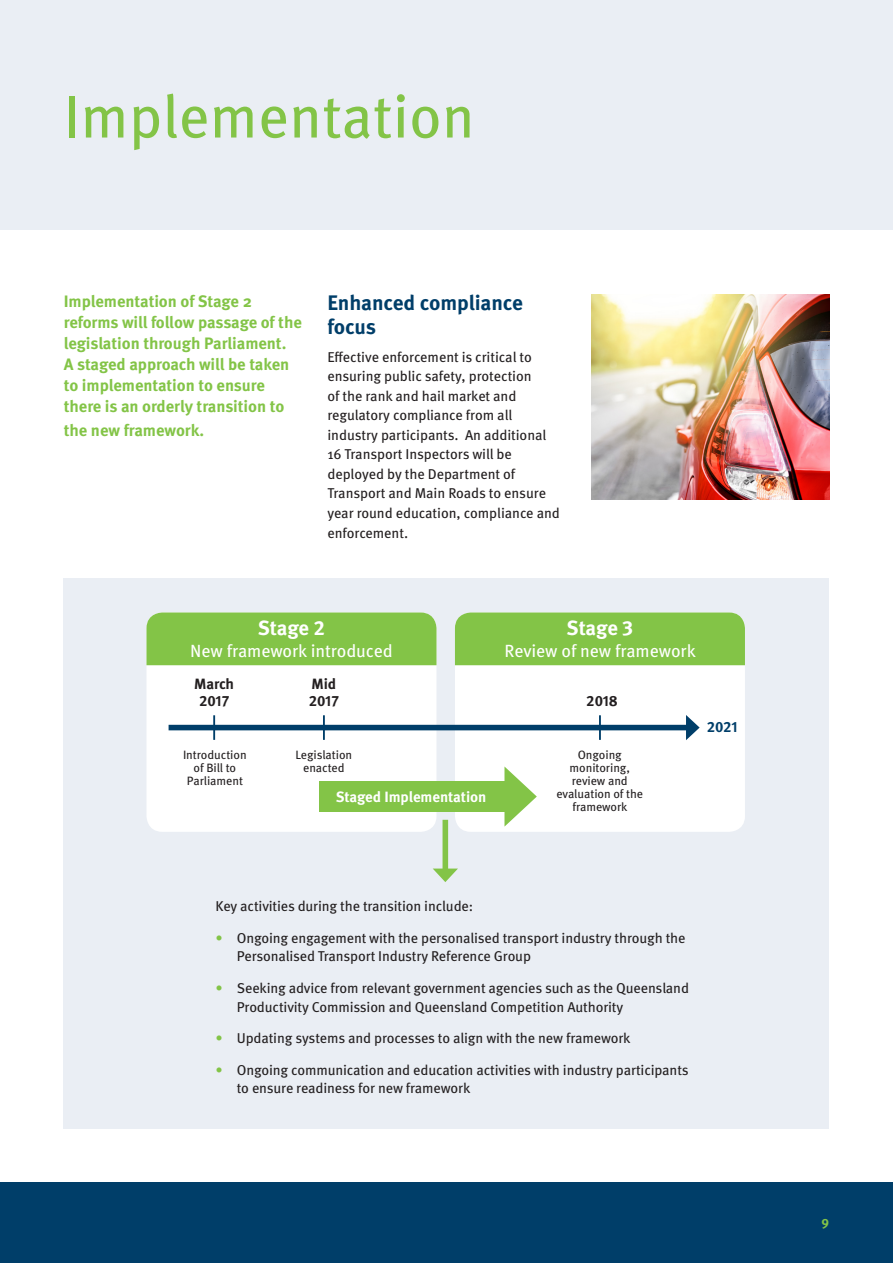
<style>
.page{position:relative;width:893px;height:1263px;background:#fff}
.page>*{position:absolute;margin:0;border:0;box-sizing:border-box;transform-origin:0 0}
.Page_Heading{font:60px "Meta OT";color:#83c447}
.Sub_Heading_3{font:700 21px/24px "Meta OT";letter-spacing:-.005em;color:#003e69}
.Body_Copy{font:700 20.4px "Meta OT";letter-spacing:-.01em;color:#fff}
.Body_Copy-2{font:17.7px "Meta OT";letter-spacing:-.005em;color:#fff}
.Sub_Heading_3-2{font:700 16.5px/21px "Meta OT";letter-spacing:-.005em;color:#83c447}
.Body_Copy-3{font:700 14.85px/16.8px "Meta OT";letter-spacing:-.005em;color:#231f20}
.Body_Copy-4{font:700 14.85px "Meta OT";letter-spacing:-.005em;color:#fff}
.Body_Copy-5{font:700 14.85px "Meta OT";color:#003e69}
.Indent_5mm{font:14.25px/18.8px "Meta OT";letter-spacing:-.01em;color:#231f20}
.Body_Copy-6{font:14.25px/19.5px "Meta OT";letter-spacing:-.005em;color:#231f20}
.t1{font:700 13.5px "Meta OT";color:#83c447}
.Body_Copy-7{font:12.15px/13px "Meta OT";letter-spacing:-.005em;color:#231f20;text-align:center}
.s1{color:#83c447}
</style>
<div class="page">
<div style="left:0;top:1182px;width:893px;height:81px;background:#003e69"></div>
<hr style="left:0;top:1182px;width:1px;height:81px;background:#eaeef4">
<div style="left:0;top:0;width:893px;height:229px;background:#eaeef4"></div>
<div style="left:64px;top:578px;width:765px;height:550px;background:#eaeef4"></div>
<div style="left:455px;top:612px;width:290px;height:220px;background:#fff;border-radius:16px"></div>
<div style="left:455px;top:612px;width:290px;height:53px;background:#83c447"></div>
<div style="left:146px;top:612px;width:290px;height:220px;background:#fff;border-radius:16px"></div>
<div style="left:146px;top:612px;width:290px;height:53px;background:#83c447"></div>
<div style="left:169px;top:725px;width:522px;height:5px;background:#003e69"></div>
<svg style="left:686px;top:715px;width:14px;height:25px"></svg>
<div style="left:443px;top:820px;width:5px;height:53px;background:#83c447"></div>
<svg style="left:433px;top:868px;width:25px;height:14px"></svg>
<svg style="left:504px;top:766px;width:33px;height:61px"></svg>
<hr style="left:599px;top:715px;width:2px;height:25px;background:#003e69">
<hr style="left:323px;top:715px;width:2px;height:25px;background:#003e69">
<hr style="left:213px;top:715px;width:2px;height:25px;background:#003e69">
<div style="left:319px;top:781px;width:192px;height:31px;background:#83c447"></div>
<img style="left:591px;top:294px;width:238px;height:205px">
<p class="Page_Heading" style="left:64px;top:79px;width:413px">Implementation</p>
<p class="Sub_Heading_3-2" style="left:64px;top:290px;width:240px">Implementation of Stage 2 reforms will follow passage of the legislation through Parliament.<br>A staged approach will be taken to implementation to ensure there is an orderly transition to</p>
<p class="Sub_Heading_3-2" style="left:64px;top:419px;width:142px">the new framework.</p>
<p class="Sub_Heading_3" style="left:327px;top:291px;width:197px">Enhanced compliance focus</p>
<p class="Body_Copy-6" style="left:327px;top:347px;width:234px">Effective enforcement is critical to ensuring public safety, protection<br>of the rank and hail market and regulatory compliance from all industry participants. An additional<br>16 Transport Inspectors will be deployed by the Department of<br>Transport and Main Roads to ensure year round education, compliance and enforcement.</p>
<p class="Body_Copy" style="left:258px;top:615px;width:69px">Stage 2</p>
<p class="Body_Copy-2" style="left:190px;top:640px;width:204px">New framework introduced</p>
<p class="Body_Copy-3" style="left:194px;top:675px;width:41px;text-align:center">March<br>2017</p>
<p class="Body_Copy-7" style="left:183px;top:748px;width:65px">Introduction of Bill to<br>Parliament</p>
<p class="Body_Copy-3" style="left:309px;top:675px;width:32px">Mid<br>2017</p>
<p class="Body_Copy-7" style="left:296px;top:748px;width:58px">Legislation enacted</p>
<p class="Body_Copy-4" style="left:336px;top:787px;width:152px">Staged Implementation</p>
<p class="Body_Copy" style="left:567px;top:615px;width:68px">Stage 3</p>
<p class="Body_Copy-2" style="left:505px;top:640px;width:193px">Review of new framework</p>
<p class="Body_Copy-3" style="left:586px;top:692px;width:33px">2018</p>
<p class="Body_Copy-7" style="left:556px;top:748px;width:88px">Ongoing monitoring, review and evaluation of the framework</p>
<p class="Body_Copy-5" style="left:707px;top:717px;width:32px">2021</p>
<p class="Indent_5mm" style="left:216px;top:897px;width:259px">Key activities during the transition include:</p>
<p class="Indent_5mm" style="left:237px;top:928px;width:450px;text-indent:-21px"><span class="s1">•</span> Ongoing engagement with the personalised transport industry through the<br>Personalised Transport Industry Reference Group</p>
<p class="Indent_5mm" style="left:237px;top:979px;width:454px;text-indent:-21px"><span class="s1">•</span> Seeking advice from relevant government agencies such as the Queensland<br>Productivity Commission and Queensland Competition Authority</p>
<p class="Indent_5mm" style="left:216px;top:1029px;width:417px"><span class="s1">•</span> Updating systems and processes to align with the new framework</p>
<p class="Indent_5mm" style="left:237px;top:1060px;width:453px;text-indent:-21px"><span class="s1">•</span> Ongoing communication and education activities with industry participants to ensure readiness for new framework</p>
<p class="t1" style="left:821px;top:1214px;width:9px">9</p>
</div>
